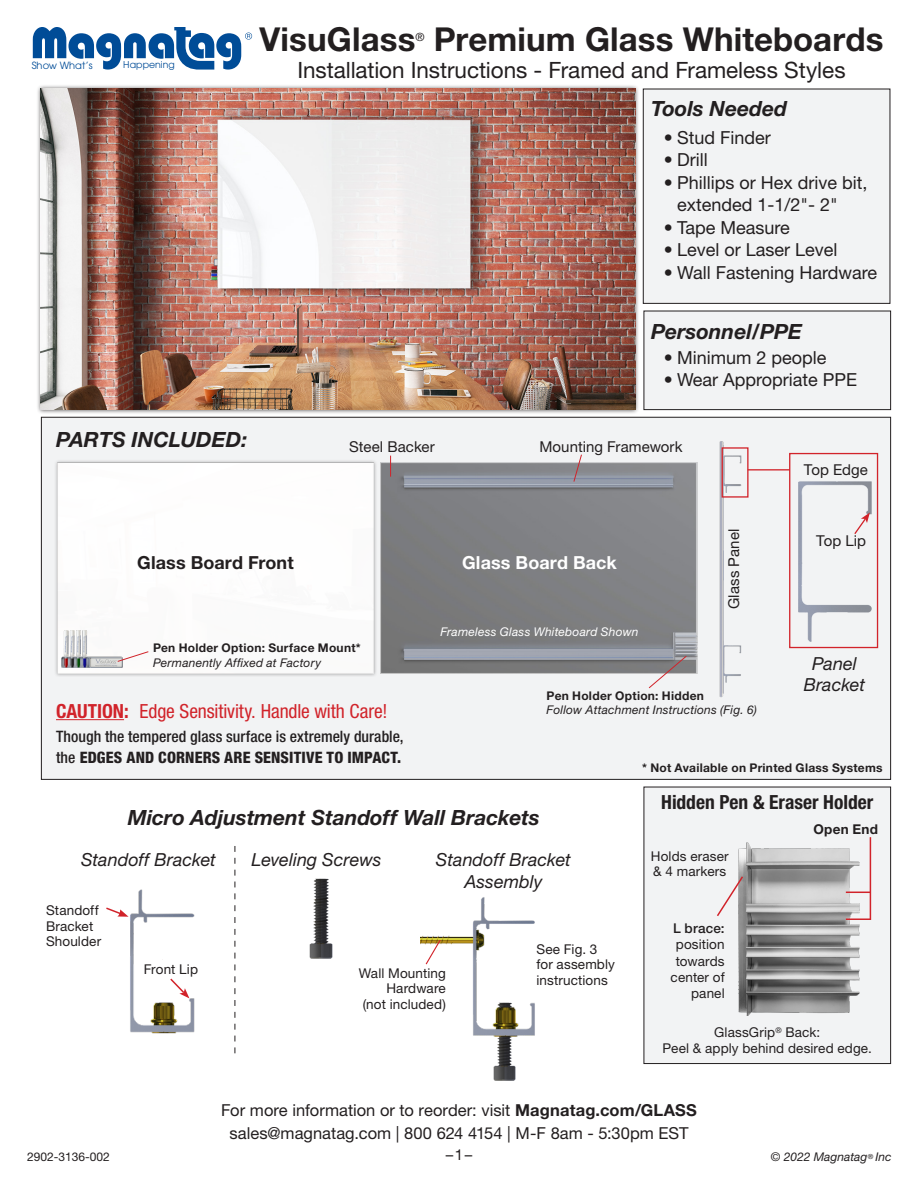
<style>
.page{position:relative;width:918px;height:1188px;background:#fff}
.page>*{position:absolute;margin:0;border:0;box-sizing:border-box;transform-origin:0 0}
.t1{font:700 33px "Helvetica Neue LT Std";letter-spacing:.005em;color:#231f20}
.t2{font:22.5px "Helvetica Neue LT Std";letter-spacing:-.005em;color:#231f20}
.t3{font:italic 700 21px "Helvetica Neue LT Std";color:#231f20}
.t4{font:condensed 19.5px "Helvetica Neue LT Std";letter-spacing:-.005em;color:#d1232a}
.t5{font:700 condensed 19.5px "Helvetica Neue LT Std";color:#231f20}
.t6{font:18px/22.5px "Helvetica Neue LT Std";color:#231f20}
.t7{font:italic 18px/21.6px "Helvetica Neue LT Std";color:#231f20;text-align:center}
.t8{font:700 18px "Helvetica Neue LT Std";letter-spacing:.005em;color:#231f20}
.t9{font:700 18px "Helvetica Neue LT Std";letter-spacing:.005em;color:#fff}
.t10{font:16.5px "Helvetica Neue LT Std";color:#231f20}
.t11{font:500 condensed 15.75px/21px "Helvetica Neue LT Std";color:#231f20}
.t12{font:15px "Helvetica Neue LT Std";letter-spacing:.005em;color:#231f20}
.t13{font:13.5px/15.8px "Helvetica Neue LT Std";letter-spacing:.01em;color:#231f20}
.t14{font:700 13.5px "Helvetica Neue LT Std";letter-spacing:.02em;color:#231f20}
.t15{font:700 12px/14.4px "Helvetica Neue LT Std";letter-spacing:.02em;color:#231f20}
.t16{font:italic 12px "Helvetica Neue LT Std";letter-spacing:.01em;color:#231f20}
.t17{font:italic 12px "Helvetica Neue LT Std";letter-spacing:.02em;color:#fff}
.t18{font:12px "Helvetica Neue LT Std";color:#231f20}
.t19{font:11.4px "Helvetica Neue LT Std";color:#231f20}
.t20{font:9.9px "Avant Garde";color:#004c97}
.t21{font:9.45px "Avant Garde";color:#004c97}
.s1{font-weight:400;font-style:italic}
.s2{font-weight:700}
.s3{font-weight:800}
.s4{font-weight:500}
</style>
<div class="page">
<div style="left:41px;top:417px;width:850px;height:363px;background:#f2f3f4"></div>
<div style="left:643px;top:88px;width:248px;height:216px;background:#f2f3f4"></div>
<div style="left:643px;top:310px;width:248px;height:100px;background:#f2f3f4"></div>
<img style="left:719px;top:441px;width:22px;height:256px">
<img style="left:796px;top:480px;width:77px;height:163px">
<div style="left:724px;top:494px;width:28px;height:151px;background:#f2f3f4;border-radius:5px"></div>
<svg style="left:853px;top:512px;width:17px;height:24px"></svg>
<div style="left:722px;top:447px;width:27px;height:51px;border:1px solid #d2232a"></div>
<div style="left:789px;top:453px;width:89px;height:195px;border:1px solid #d2232a"></div>
<hr style="left:748px;top:469px;width:42px;height:1px;background:#d2232a">
<svg style="left:33px;top:27px;width:219px;height:43px"></svg>
<img style="left:309px;top:878px;width:24px;height:81px">
<img style="left:493px;top:1039px;width:23px;height:42px">
<img style="left:421px;top:897px;width:114px;height:142px">
<svg style="left:425px;top:939px;width:17px;height:27px"></svg>
<img style="left:130px;top:889px;width:65px;height:145px">
<svg style="left:169px;top:977px;width:20px;height:21px"></svg>
<svg style="left:106px;top:907px;width:23px;height:10px"></svg>
<svg style="left:235px;top:846px;width:1px;height:207px"></svg>
<div style="left:54px;top:459px;width:323px;height:218px;background:#231f20;opacity:.35"></div>
<img style="left:56px;top:462px;width:319px;height:212px">
<img style="left:380px;top:462px;width:319px;height:212px">
<svg style="left:648px;top:655px;width:39px;height:34px"></svg>
<svg style="left:573px;top:454px;width:9px;height:29px"></svg>
<svg style="left:390px;top:456px;width:1px;height:21px"></svg>
<img style="left:61px;top:631px;width:61px;height:37px">
<svg style="left:117px;top:651px;width:32px;height:11px"></svg>
<hr style="left:56px;top:719px;width:68px;height:1px;background:#d1232a">
<div style="left:36px;top:84px;width:603px;height:330px;background:#231f20;opacity:.75"></div>
<img style="left:40px;top:89px;width:595px;height:321px">
<div style="left:643px;top:786px;width:248px;height:278px;background:#f2f3f4"></div>
<img style="left:738px;top:843px;width:122px;height:173px">
<svg style="left:715px;top:875px;width:30px;height:43px"></svg>
<hr style="left:870px;top:837px;width:1px;height:83px;background:#d1232a">
<svg style="left:846px;top:892px;width:24px;height:1px"></svg>
<hr style="left:846px;top:918px;width:24px;height:2px;background:#d1232a">
<p class="t20" style="left:32px;top:60px;width:62px">Show What’s</p>
<p class="t21" style="left:123px;top:59px;width:53px">Happening</p>
<p class="t1" style="left:259px;top:18px;width:157px">VisuGlass</p>
<p class="t19" style="left:415px;top:30px;width:11px">®</p>
<p class="t1" style="left:434px;top:18px;width:451px">Premium Glass Whiteboards</p>
<p class="t2" style="left:298px;top:56px;width:550px">Installation Instructions - Framed and Frameless Styles</p>
<p class="t3" style="left:651px;top:96px;width:137px">Tools Needed</p>
<p class="t6" style="left:664px;top:126px;width:109px">• Stud Finder</p>
<p class="t6" style="left:664px;top:148px;width:46px">• Drill</p>
<p class="t6" style="left:677px;top:171px;width:192px;text-indent:-14px">• Phillips or Hex drive bit, extended 1-1/2"- 2"</p>
<p class="t6" style="left:664px;top:216px;width:128px">• Tape Measure</p>
<p class="t6" style="left:664px;top:238px;width:175px">• Level or Laser Level</p>
<p class="t6" style="left:664px;top:261px;width:215px">• Wall Fastening Hardware</p>
<p class="t3" style="left:651px;top:318px;width:152px">Personnel/PPE</p>
<p class="t6" style="left:664px;top:346px;width:164px">• Minimum 2 people</p>
<p class="t6" style="left:664px;top:368px;width:195px">• Wear Appropriate PPE</p>
<p class="t3" style="left:56px;top:426px;width:193px">PARTS INCLUDED:</p>
<p class="t12" style="left:349px;top:438px;width:87px">Steel Backer</p>
<p class="t12" style="left:539px;top:438px;width:145px">Mounting Framework</p>
<p class="t12" style="left:804px;top:460px;width:65px">Top Edge</p>
<p class="t8" style="left:137px;top:552px;width:158px">Glass Board Front</p>
<p class="t15" style="left:153px;top:640px;width:209px">Pen Holder Option: Surface Mount*<br><span class="s1">Permanently Affixed at Factory</span></p>
<p class="t4" style="left:56px;top:700px;width:333px"><span class="s2">CAUTION:</span> Edge Sensitivity. Handle with Care!</p>
<p class="t11" style="left:56px;top:726px;width:349px">Though the tempered glass surface is extremely durable, the <span class="s3">EDGES AND CORNERS ARE SENSITIVE TO IMPACT.</span></p>
<p class="t9" style="left:462px;top:552px;width:156px">Glass Board Back</p>
<p class="t17" style="left:440px;top:625px;width:200px">Frameless Glass Whiteboard Shown</p>
<p class="t12" style="left:725px;top:609px;width:82px;rotate:-90deg">Glass Panel</p>
<p class="t15" style="left:547px;top:688px;width:159px">Pen Holder Option: Hidden</p>
<p class="t16" style="left:547px;top:703px;width:212px">Follow Attachment Instructions (Fig. 6)</p>
<p class="t12" style="left:816px;top:531px;width:51px">Top Lip</p>
<p class="t7" style="left:804px;top:652px;width:63px">Panel<br>Bracket</p>
<p class="t15" style="left:642px;top:760px;width:242px">* Not Available on Printed Glass Systems</p>
<p class="t3" style="left:128px;top:804px;width:413px">Micro Adjustment Standoff Wall Brackets</p>
<p class="t7" style="left:81px;top:849px;width:136px">Standoff Bracket</p>
<p class="t7" style="left:252px;top:849px;width:131px">Leveling Screws</p>
<p class="t13" style="left:46px;top:902px;width:57px">Standoff<br>Bracket<br>Shoulder</p>
<p class="t13" style="left:144px;top:961px;width:56px">Front Lip</p>
<p class="t7" style="left:436px;top:849px;width:136px">Standoff Bracket<br>Assembly</p>
<p class="t13" style="left:536px;top:941px;width:80px">See Fig. 3 for assembly instructions</p>
<p class="t13" style="left:359px;top:965px;width:89px;text-align:right">Wall Mounting<br>Hardware</p>
<p class="t13" style="left:363px;top:996px;width:84px">(not included)</p>
<p class="t5" style="left:661px;top:790px;width:214px">Hidden Pen &amp; Eraser Holder</p>
<p class="t13" style="left:651px;top:848px;width:79px">Holds eraser &amp; 4 markers</p>
<p class="t13" style="left:671px;top:920px;width:56px;line-height:16.2px;text-align:right"><span class="s4">L brace: </span>position towards center of panel</p>
<p class="t14" style="left:814px;top:821px;width:66px">Open End</p>
<p class="t13" style="left:714px;top:1024px;width:108px">GlassGrip<sup>®</sup> Back:</p>
<p class="t13" style="left:663px;top:1040px;width:211px">Peel &amp; apply behind desired edge.</p>
<p class="t18" style="left:27px;top:1150px;width:84px">2902-3136-002</p>
<p class="t10" style="left:221px;top:1100px;width:477px">For more information or to reorder: visit <span class="s2">Magnatag.com/GLASS</span></p>
<p class="t10" style="left:229px;top:1123px;width:461px">sales@magnatag.com | 800 624 4154 | M-F 8am - 5:30pm EST</p>
<p class="t12" style="left:446px;top:1146px;width:28px">–1–</p>
<p class="t16" style="left:771px;top:1150px;width:122px">© 2022 Magnatag<sup>®</sup> Inc</p>
</div>
